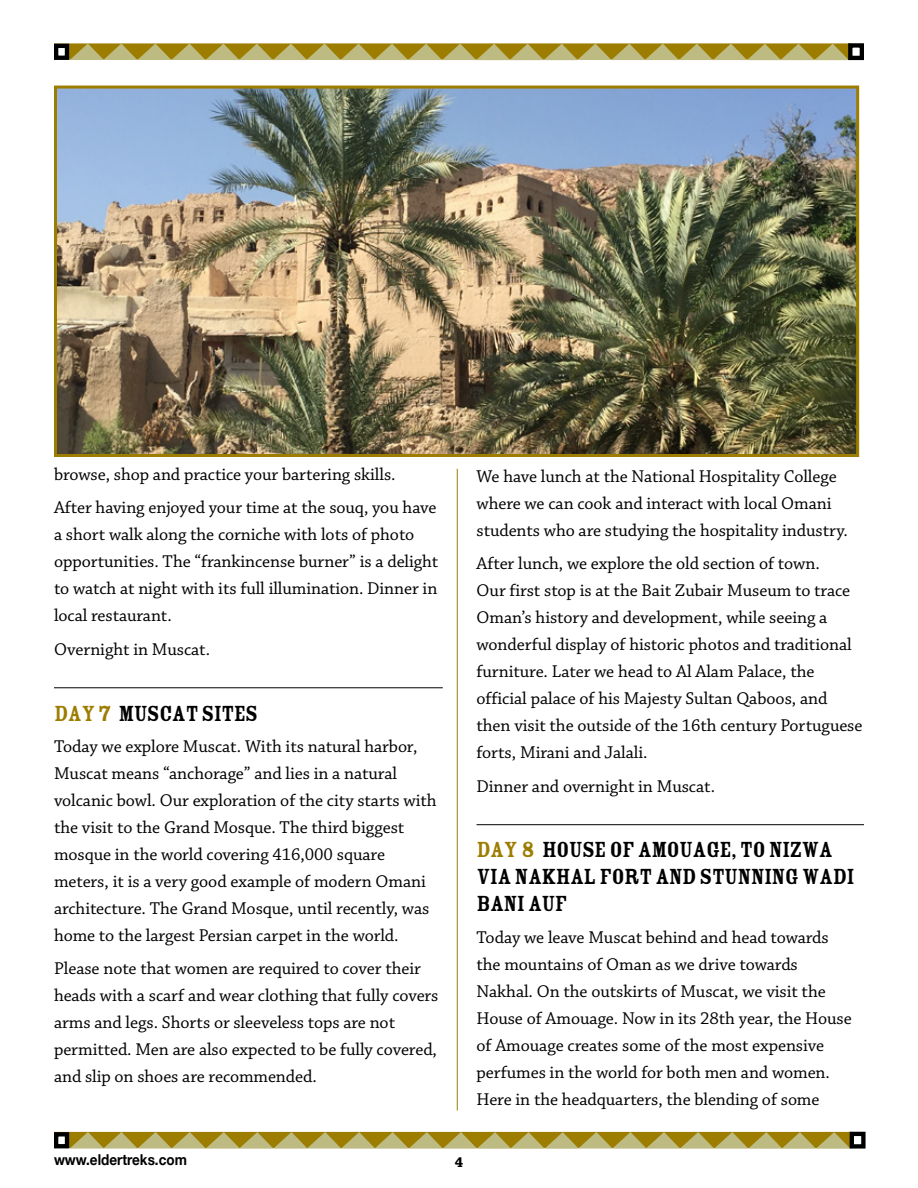
<style>
.page{position:relative;width:918px;height:1188px;background:#fff}
.page>*{position:absolute;margin:0;border:0;box-sizing:border-box;transform-origin:0 0}
.t1{font:24px/27px "Rosewood Std Fill";letter-spacing:-.035em;color:#000}
.t2{font:18px/27px "Chaparral Pro";letter-spacing:-.005em;color:#000}
.t3{font:700 15px "Helvetica Neue";color:#000;scale:.9 1}
.t4{font:700 15px "Chaparral Pro";color:#000}
.s1{color:#9d7d00}
</style>
<div class="page">
<svg style="left:70px;top:1132px;width:780px;height:17px;background:#ae9e45"></svg>
<div style="left:54px;top:1132px;width:15px;height:16px;border:4px solid #000"></div>
<div style="left:850px;top:1132px;width:16px;height:17px;border:4px solid #000"></div>
<div style="left:54px;top:43px;width:797px;height:17px;background:#866a00"></div>
<svg style="left:70px;top:44px;width:778px;height:16px;background:#ad9c42"></svg>
<div style="left:56px;top:46px;width:11px;height:12px;background:#fff"></div>
<div style="left:54px;top:44px;width:15px;height:16px;border:4px solid #000"></div>
<div style="left:848px;top:43px;width:16px;height:17px;border:4px solid #000"></div>
<hr style="left:54px;top:687px;width:389px;height:1px;background:#000">
<hr style="left:477px;top:824px;width:387px;height:1px;background:#000">
<hr style="left:457px;top:469px;width:1px;height:642px;background:#9d7d00">
<img style="left:58px;top:90px;width:797px;height:363px">
<div style="left:54px;top:86px;width:805px;height:371px;border:3px solid #9d7d00"></div>
<p class="t2" style="left:54px;top:458px;width:384px;line-height:33.5px">browse, shop and practice your bartering skills.<br>After having enjoyed your time at the souq, you have</p>
<p class="t2" style="left:54px;top:522px;width:386px">a short walk along the corniche with lots of photo opportunities. The “frankincense burner” is a delight to watch at night with its full illumination. Dinner in local restaurant.</p>
<p class="t2" style="left:54px;top:636px;width:158px">Overnight in Muscat.</p>
<h1 class="t1" style="left:54px;top:700px;width:206px"><span class="s1">DAY 7</span> MUSCAT SITES</h1>
<p class="t2" style="left:54px;top:733px;width:384px">Today we explore Muscat. With its natural harbor, Muscat means “anchorage” and lies in a natural volcanic bowl. Our exploration of the city starts with the visit to the Grand Mosque. The third biggest mosque in the world covering 416,000 square meters, it is a very good example of modern Omani architecture. The Grand Mosque, until recently, was home to the largest Persian carpet in the world.</p>
<p class="t2" style="left:54px;top:956px;width:386px">Please note that women are required to cover their heads with a scarf and wear clothing that fully covers arms and legs. Shorts or sleeveless tops are not permitted. Men are also expected to be fully covered, and slip on shoes are recommended.</p>
<p class="t2" style="left:477px;top:463px;width:373px">We have lunch at the National Hospitality College where we can cook and interact with local Omani students who are studying the hospitality industry.</p>
<p class="t2" style="left:477px;top:551px;width:387px">After lunch, we explore the old section of town.<br>Our first stop is at the Bait Zubair Museum to trace Oman’s history and development, while seeing a wonderful display of historic photos and traditional furniture. Later we head to Al Alam Palace, the official palace of his Majesty Sultan Qaboos, and then visit the outside of the 16th century Portuguese forts, Mirani and Jalali.</p>
<p class="t2" style="left:477px;top:773px;width:240px">Dinner and overnight in Muscat.</p>
<h1 class="t1" style="left:477px;top:837px;width:380px"><span class="s1">DAY 8</span> HOUSE OF AMOUAGE, TO NIZWA<br>VIA NAKHAL FORT AND STUNNING WADI<br>BANI AUF</h1>
<p class="t2" style="left:477px;top:924px;width:377px">Today we leave Muscat behind and head towards the mountains of Oman as we drive towards Nakhal. On the outskirts of Muscat, we visit the House of Amouage. Now in its 28th year, the House of Amouage creates some of the most expensive perfumes in the world for both men and women.<br>Here in the headquarters, the blending of some</p>
<p class="t3" style="left:54px;top:1148px;width:149px">www.eldertreks.com</p>
<p class="t4" style="left:455px;top:1154px;width:10px">4</p>
</div>
